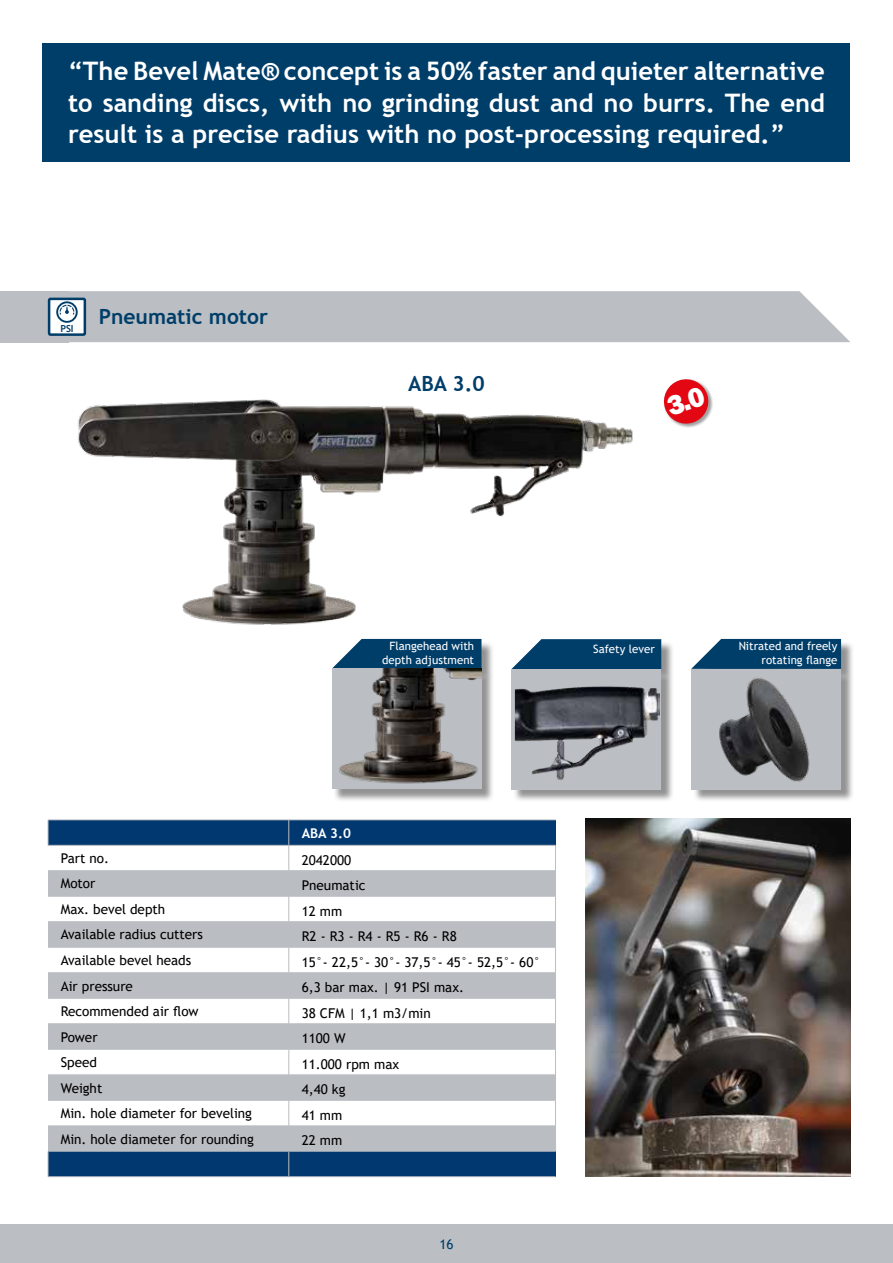
<style>
.page{position:relative;width:893px;height:1263px;background:#fff}
.page>*{position:absolute;margin:0;border:0;box-sizing:border-box;transform-origin:0 0}
.t1{font:700 25.5px/31.5px "Trebuchet MS";color:#fff;text-align:justify}
.t2{font:700 21px "Trebuchet MS";color:#003e6a}
.t3{font:13.5px "Trebuchet MS";color:#000}
.t4{font:700 13.5px "Trebuchet MS";color:#fff}
.t5{font:13.5px "Trebuchet MS";color:#003e6a}
.t6{font:11.55px/13.8px "Trebuchet MS";color:#fff;text-align:right}
.t7{font:700 9.75px "Trebuchet MS";color:#003e6a}
</style>
<div class="page">
<svg style="left:0;top:291px;width:850px;height:51px;background:#bcbfc5"></svg>
<div style="left:0;top:1225px;width:893px;height:38px;background:#bbbec3"></div>
<img style="left:77px;top:399px;width:556px;height:226px">
<img style="left:585px;top:819px;width:265px;height:357px">
<div style="left:663px;top:378px;width:50px;height:50px;background:#000;opacity:.37"></div>
<hr style="left:48px;top:819px;width:241px;height:1px;background:#babdc2">
<hr style="left:289px;top:819px;width:266px;height:1px;background:#babdc2">
<svg style="left:48px;top:820px;width:508px;height:356px"></svg>
<hr style="left:48px;top:1176px;width:241px;height:1px;background:#babdc2">
<hr style="left:289px;top:1176px;width:266px;height:1px;background:#babdc2">
<hr style="left:289px;top:1125px;width:266px;height:1px;background:#babdc2">
<div style="left:694px;top:641px;width:160px;height:41px;background:#706f6f;opacity:.75"></div>
<svg style="left:691px;top:639px;width:150px;height:30px;background:#1a5179"></svg>
<div style="left:693px;top:671px;width:161px;height:131px;background:#706f6f;opacity:.75"></div>
<div style="left:691px;top:669px;width:150px;height:120px;background:#bbbec3"></div>
<img style="left:719px;top:677px;width:91px;height:105px">
<div style="left:514px;top:641px;width:160px;height:41px;background:#706f6f;opacity:.75"></div>
<svg style="left:514px;top:639px;width:147px;height:30px;background:#265b80"></svg>
<div style="left:513px;top:671px;width:161px;height:131px;background:#706f6f;opacity:.75"></div>
<img style="left:511px;top:652px;width:149px;height:147px">
<div style="left:334px;top:641px;width:161px;height:41px;background:#706f6f;opacity:.75"></div>
<svg style="left:332px;top:639px;width:149px;height:30px;background:#1c5178"></svg>
<div style="left:334px;top:671px;width:161px;height:131px;background:#706f6f;opacity:.75"></div>
<img style="left:332px;top:669px;width:149px;height:120px">
<div style="left:43px;top:43px;width:807px;height:119px;background:#003e6a"></div>
<svg style="left:663px;top:378px;width:48px;height:48px"></svg>
<h1 class="t1" style="left:68px;top:56px;width:758px">“The Bevel Mate® concept is a 50% faster and quieter alternative to sanding discs, with no grinding dust and no burrs. The end result is a precise radius with no post-processing required.”</h1>
<p class="t7" style="left:60px;top:322px;width:15px">PSI</p>
<h2 class="t2" style="left:99px;top:304px;width:171px">Pneumatic motor</h2>
<h2 class="t2" style="left:408px;top:370px;width:78px">ABA 3.0</h2>
<p class="t6" style="left:389px;top:639px;width:86px">Flangehead with</p>
<p class="t6" style="left:593px;top:641px;width:63px">Safety lever</p>
<p class="t6" style="left:382px;top:653px;width:93px">depth adjustment</p>
<p class="t4" style="left:302px;top:824px;width:51px">ABA 3.0</p>
<p class="t3" style="left:61px;top:850px;width:50px">Part no.</p>
<p class="t3" style="left:302px;top:851px;width:51px">2042000</p>
<p class="t3" style="left:61px;top:875px;width:36px">Motor</p>
<p class="t3" style="left:302px;top:877px;width:65px">Pneumatic</p>
<p class="t3" style="left:61px;top:901px;width:106px">Max. bevel depth</p>
<p class="t3" style="left:302px;top:902px;width:42px">12 mm</p>
<p class="t3" style="left:61px;top:926px;width:144px">Available radius cutters</p>
<p class="t3" style="left:302px;top:928px;width:156px">R2 - R3 - R4 - R5 - R6 - R8</p>
<p class="t3" style="left:61px;top:952px;width:132px">Available bevel heads</p>
<p class="t3" style="left:302px;top:953px;width:240px">15°- 22,5°- 30°- 37,5°- 45°- 52,5°- 60°</p>
<p class="t3" style="left:61px;top:977px;width:74px">Air pressure</p>
<p class="t3" style="left:302px;top:979px;width:164px">6,3 bar max. | 91 PSI max.</p>
<p class="t3" style="left:61px;top:1003px;width:139px">Recommended air flow</p>
<p class="t3" style="left:302px;top:1004px;width:131px">38 CFM | 1,1 m3/min</p>
<p class="t3" style="left:61px;top:1028px;width:38px">Power</p>
<p class="t3" style="left:302px;top:1030px;width:45px">1100 W</p>
<p class="t3" style="left:61px;top:1054px;width:38px">Speed</p>
<p class="t3" style="left:302px;top:1055px;width:99px">11.000 rpm max</p>
<p class="t3" style="left:61px;top:1079px;width:43px">Weight</p>
<p class="t3" style="left:302px;top:1081px;width:45px">4,40 kg</p>
<p class="t3" style="left:61px;top:1105px;width:193px">Min. hole diameter for beveling</p>
<p class="t3" style="left:302px;top:1106px;width:42px">41 mm</p>
<p class="t3" style="left:61px;top:1130px;width:195px">Min. hole diameter for rounding</p>
<p class="t3" style="left:302px;top:1132px;width:42px">22 mm</p>
<p class="t5" style="left:439px;top:1235px;width:16px">16</p>
<p class="t6" style="left:739px;top:639px;width:100px">Nitrated and freely rotating flange</p>
</div>
